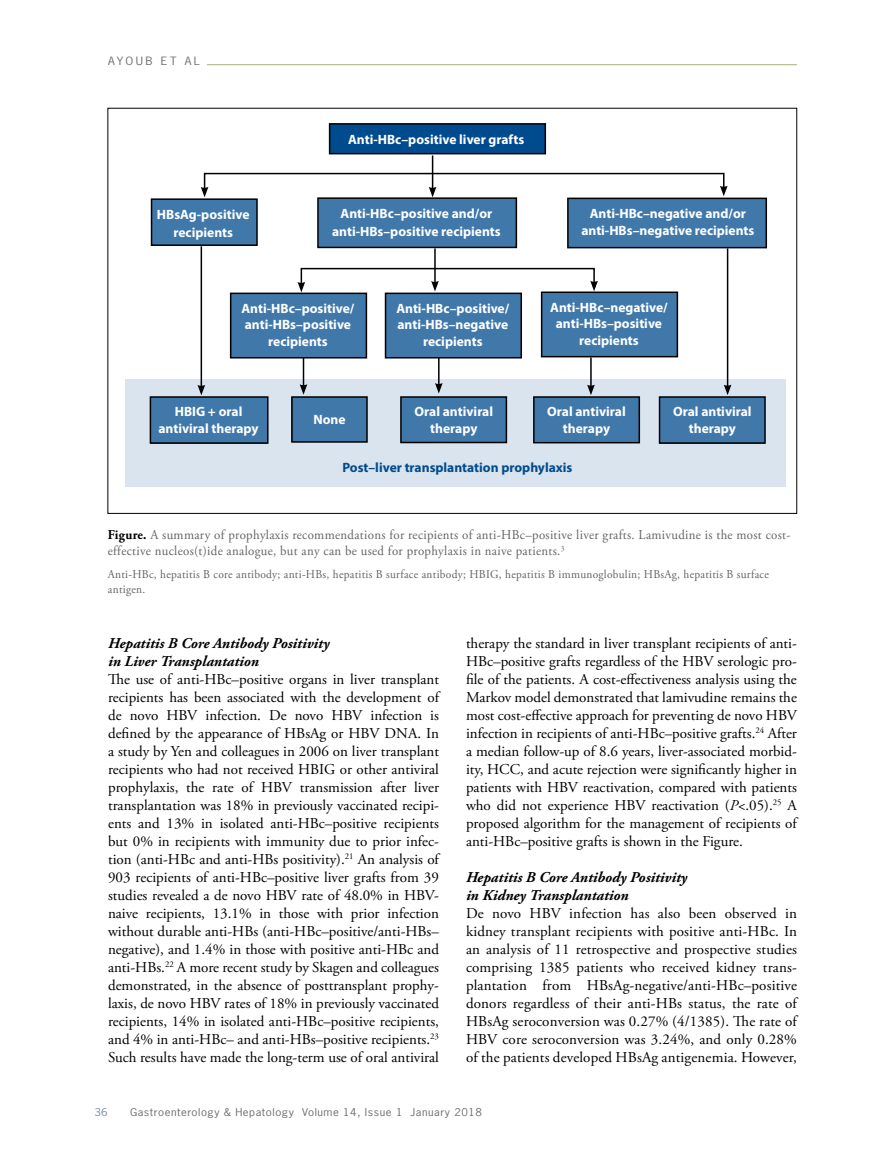
<style>
.page{position:relative;width:878px;height:1175px;background:#fff}
.page>*{position:absolute;margin:0;border:0;box-sizing:border-box;transform-origin:0 0}
.t1{font:15px/18px "Adobe Garamond Pro";color:#000;text-align:justify}
.t2{font:italic 700 15px/18px "Adobe Garamond Pro";color:#000}
.t3{font:700 13.5px/16.5px "Myriad Pro";color:#fff;text-align:center}
.t4{font:13.5px/16.5px "Adobe Garamond Pro";letter-spacing:.025em;color:#636466;scale:.95 1}
.t5{font:700 13.5px "Myriad Pro";color:#004b8d}
.t6{font:12px/15px "Adobe Garamond Pro";letter-spacing:.025em;color:#636466;scale:.95 1}
.t7{font:10.8px "News Gothic Std";letter-spacing:.2em;color:#6d6e71;scale:1.11 1}
.t8{font:10.2px "News Gothic Std";letter-spacing:.05em;color:#6d6e71;scale:1.11 1}
.t9{font:10.2px "News Gothic Std";color:#738ba5;scale:1.11 1}
.s1{font-weight:700;color:#000}
.s2{font-style:italic}
</style>
<div class="page">
<hr style="left:207px;top:64px;width:589px;height:1px;background:#a9b07b">
<div style="left:125px;top:379px;width:660px;height:108px;background:#d9e4ee"></div>
<div style="left:329px;top:124px;width:216px;height:30px;background:#004b8d"></div>
<div style="left:329px;top:123px;width:217px;height:31px;border:2px solid #000"></div>
<div style="left:151px;top:199px;width:106px;height:46px;background:#4078aa"></div>
<div style="left:151px;top:198px;width:107px;height:48px;border:2px solid #000"></div>
<div style="left:318px;top:198px;width:198px;height:49px;background:#4078aa"></div>
<div style="left:317px;top:197px;width:200px;height:51px;border:2px solid #000"></div>
<div style="left:568px;top:198px;width:198px;height:50px;background:#4078aa"></div>
<div style="left:567px;top:198px;width:200px;height:50px;border:2px solid #000"></div>
<div style="left:231px;top:293px;width:135px;height:65px;background:#4078aa"></div>
<div style="left:230px;top:292px;width:137px;height:66px;border:2px solid #000"></div>
<div style="left:385px;top:293px;width:136px;height:65px;background:#4078aa"></div>
<div style="left:385px;top:292px;width:137px;height:66px;border:2px solid #000"></div>
<div style="left:541px;top:292px;width:136px;height:65px;background:#4078aa"></div>
<div style="left:541px;top:291px;width:137px;height:66px;border:2px solid #000"></div>
<div style="left:150px;top:397px;width:118px;height:46px;background:#4078aa"></div>
<div style="left:150px;top:396px;width:118px;height:48px;border:2px solid #000"></div>
<div style="left:292px;top:397px;width:75px;height:45px;background:#4078aa"></div>
<div style="left:291px;top:396px;width:77px;height:47px;border:2px solid #000"></div>
<div style="left:401px;top:397px;width:105px;height:45px;background:#4078aa"></div>
<div style="left:400px;top:396px;width:107px;height:47px;border:2px solid #000"></div>
<div style="left:534px;top:397px;width:105px;height:45px;background:#4078aa"></div>
<div style="left:533px;top:396px;width:107px;height:47px;border:2px solid #000"></div>
<div style="left:659px;top:397px;width:106px;height:46px;background:#4078aa"></div>
<div style="left:658px;top:396px;width:107px;height:48px;border:2px solid #000"></div>
<hr style="left:432px;top:155px;width:1px;height:34px;background:#000">
<svg style="left:201px;top:172px;width:526px;height:25px"></svg>
<hr style="left:200px;top:246px;width:2px;height:141px;background:#000">
<svg style="left:197px;top:385px;width:8px;height:10px"></svg>
<hr style="left:726px;top:248px;width:2px;height:139px;background:#000">
<svg style="left:723px;top:384px;width:8px;height:11px"></svg>
<hr style="left:434px;top:248px;width:1px;height:35px;background:#000">
<svg style="left:297px;top:267px;width:301px;height:25px"></svg>
<svg style="left:300px;top:358px;width:7px;height:37px"></svg>
<svg style="left:435px;top:357px;width:7px;height:36px"></svg>
<hr style="left:590px;top:357px;width:1px;height:30px;background:#000">
<svg style="left:587px;top:384px;width:7px;height:11px"></svg>
<p class="t7" style="left:108px;top:54px;width:84px">AYOUB ET AL</p>
<p class="t3" style="left:348px;top:131px;width:178px">Anti-HBc–positive liver grafts</p>
<p class="t3" style="left:157px;top:205px;width:94px;line-height:18px">HBsAg-positive recipients</p>
<p class="t3" style="left:332px;top:204px;width:170px;line-height:18px">Anti-HBc–positive and/or anti-HBs–positive recipients</p>
<p class="t3" style="left:581px;top:205px;width:174px">Anti-HBc–negative and/or anti-HBs–negative recipients</p>
<p class="t3" style="left:241px;top:300px;width:114px">Anti-HBc–positive/ anti-HBs–positive recipients</p>
<p class="t3" style="left:396px;top:300px;width:114px">Anti-HBc–positive/ anti-HBs–negative recipients</p>
<p class="t3" style="left:550px;top:299px;width:119px">Anti-HBc–negative/ anti-HBs–positive recipients</p>
<p class="t3" style="left:158px;top:403px;width:102px">HBIG + oral antiviral therapy</p>
<p class="t3" style="left:313px;top:411px;width:34px">None</p>
<p class="t3" style="left:414px;top:403px;width:80px">Oral antiviral therapy</p>
<p class="t3" style="left:547px;top:403px;width:80px">Oral antiviral therapy</p>
<p class="t3" style="left:673px;top:403px;width:80px">Oral antiviral therapy</p>
<p class="t5" style="left:342px;top:459px;width:231px">Post–liver transplantation prophylaxis</p>
<p class="t4" style="left:108px;top:526px;width:720px"><span class="s1">Figure.</span> A summary of prophylaxis recommendations for recipients of anti-HBc–positive liver grafts. Lamivudine is the most cost&shy;effective nucleos(t)ide analogue, but any can be used for prophylaxis in naive patients.<sup>3</sup></p>
<p class="t6" style="left:108px;top:566px;width:697px">Anti-HBc, hepatitis B core antibody; anti-HBs, hepatitis B surface antibody; HBIG, hepatitis B immunoglobulin; HBsAg, hepatitis B surface antigen.</p>
<p class="t2" style="left:108px;top:635px;width:223px">Hepatitis B Core Antibody Positivity in Liver Transplantation</p>
<p class="t1" style="left:108px;top:671px;width:332px">The use of anti-HBc–positive organs in liver transplant recipients has been associated with the development of de novo HBV infection. De novo HBV infection is defined by the appearance of HBsAg or HBV DNA. In a study by Yen and colleagues in 2006 on liver transplant recipients who had not received HBIG or other antiviral prophylaxis, the rate of HBV transmission after liver transplantation was 18% in previously vaccinated recipi&shy;ents and 13% in isolated anti-HBc–positive recipients but 0% in recipients with immunity due to prior infec&shy;tion (anti-HBc and anti-HBs positivity).<sup>21</sup> An analysis of 903 recipients of anti-HBc–positive liver grafts from 39 studies revealed a de novo HBV rate of 48.0% in HBV&shy;naive recipients, 13.1% in those with prior infection without durable anti-HBs (anti-HBc–positive/anti-HBs– negative), and 1.4% in those with positive anti-HBc and anti-HBs.<sup>22</sup> A more recent study by Skagen and colleagues demonstrated, in the absence of posttransplant prophy&shy;laxis, de novo HBV rates of 18% in previously vaccinated recipients, 14% in isolated anti-HBc–positive recipients, and 4% in anti-HBc– and anti-HBs–positive recipients.<sup>23<br></sup>Such results have made the long-term use of oral antiviral</p>
<p class="t1" style="left:466px;top:635px;width:332px">therapy the standard in liver transplant recipients of anti-HBc–positive grafts regardless of the HBV serologic pro&shy;file of the patients. A cost-effectiveness analysis using the Markov model demonstrated that lamivudine remains the most cost-effective approach for preventing de novo HBV infection in recipients of anti-HBc–positive grafts.<sup>24</sup> After a median follow-up of 8.6 years, liver-associated morbid&shy;ity, HCC, and acute rejection were significantly higher in patients with HBV reactivation, compared with patients who did not experience HBV reactivation (<span class="s2">P</span>&lt;.05).<sup>25</sup> A proposed algorithm for the management of recipients of anti-HBc–positive grafts is shown in the Figure.</p>
<p class="t2" style="left:466px;top:869px;width:223px">Hepatitis B Core Antibody Positivity in Kidney Transplantation</p>
<p class="t1" style="left:466px;top:905px;width:332px">De novo HBV infection has also been observed in kidney transplant recipients with positive anti-HBc. In an analysis of 11 retrospective and prospective studies comprising 1385 patients who received kidney trans&shy;plantation from HBsAg-negative/anti-HBc–positive donors regardless of their anti-HBs status, the rate of HBsAg seroconversion was 0.27% (4/1385). The rate of HBV core seroconversion was 3.24%, and only 0.28% of the patients developed HBsAg antigenemia. However,</p>
<p class="t9" style="left:94px;top:1105px;width:13px">36</p>
<p class="t8" style="left:130px;top:1105px;width:319px">Gastroenterology &amp; Hepatology Volume 14, Issue 1 January 2018</p>
</div>
